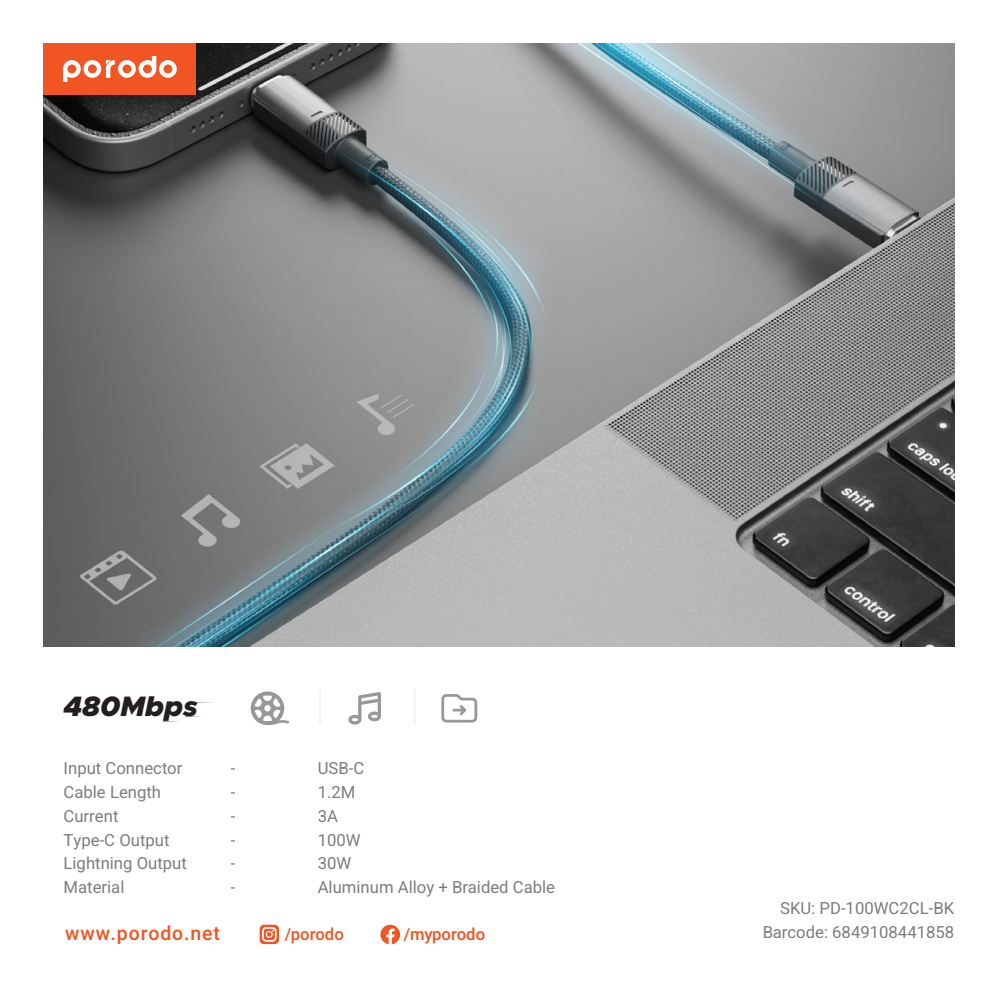
<style>
.page{position:relative;width:1000px;height:1000px;background:#fff}
.page>*{position:absolute;margin:0;border:0;box-sizing:border-box;transform-origin:0 0}
.t1{font:italic 900 28.2px "Metropolis";color:#231f20}
.t2{font:500 19.4px "Heebo";letter-spacing:.05em;color:#f05523}
.t3{font:16.7px/23.9px "Heebo";color:#282524;text-align:right}
.t4{font:500 16.7px "Heebo";color:#f05523}
</style>
<div class="page">
<img style="left:44px;top:43px;width:910px;height:603px">
<div style="left:44px;top:43px;width:152px;height:52px;background:#f05523"></div>
<svg style="left:63px;top:56px;width:114px;height:26px"></svg>
<svg style="left:251px;top:692px;width:38px;height:33px"></svg>
<svg style="left:348px;top:692px;width:33px;height:33px"></svg>
<svg style="left:441px;top:694px;width:36px;height:29px"></svg>
<svg style="left:191px;top:702px;width:21px;height:1px"></svg>
<svg style="left:163px;top:717px;width:25px;height:5px"></svg>
<svg style="left:320px;top:689px;width:1px;height:34px"></svg>
<svg style="left:380px;top:925px;width:20px;height:19px"></svg>
<svg style="left:260px;top:925px;width:19px;height:19px"></svg>
<h1 class="t1" style="left:63px;top:688px;width:136px">480Mbps</h1>
<p class="t3" style="left:64px;top:756px;width:120px">Input Connector</p>
<p class="t3" style="left:231px;top:756px;width:6px">-</p>
<p class="t3" style="left:318px;top:756px;width:48px">USB-C</p>
<p class="t3" style="left:64px;top:780px;width:99px">Cable Length</p>
<p class="t3" style="left:231px;top:780px;width:6px">-</p>
<p class="t3" style="left:318px;top:780px;width:39px">1.2M</p>
<p class="t3" style="left:64px;top:804px;width:56px">Current</p>
<p class="t3" style="left:231px;top:804px;width:6px">-</p>
<p class="t3" style="left:318px;top:804px;width:22px">3A</p>
<p class="t3" style="left:64px;top:828px;width:108px">Type-C Output</p>
<p class="t3" style="left:231px;top:828px;width:6px">-</p>
<p class="t3" style="left:318px;top:828px;width:44px">100W</p>
<p class="t3" style="left:64px;top:852px;width:125px">Lightning Output</p>
<p class="t3" style="left:231px;top:852px;width:6px">-</p>
<p class="t3" style="left:318px;top:852px;width:35px">30W</p>
<p class="t3" style="left:64px;top:875px;width:62px">Material</p>
<p class="t3" style="left:231px;top:875px;width:6px">-</p>
<p class="t3" style="left:318px;top:875px;width:239px">Aluminum Alloy + Braided Cable</p>
<p class="t2" style="left:65px;top:920px;width:156px">www.porodo.net</p>
<p class="t4" style="left:285px;top:923px;width:61px">/porodo</p>
<p class="t4" style="left:404px;top:923px;width:83px">/myporodo</p>
<p class="t3" style="left:762px;top:896px;width:193px">SKU: PD-100WC2CL-BK<br>Barcode: 6849108441858</p>
</div>
